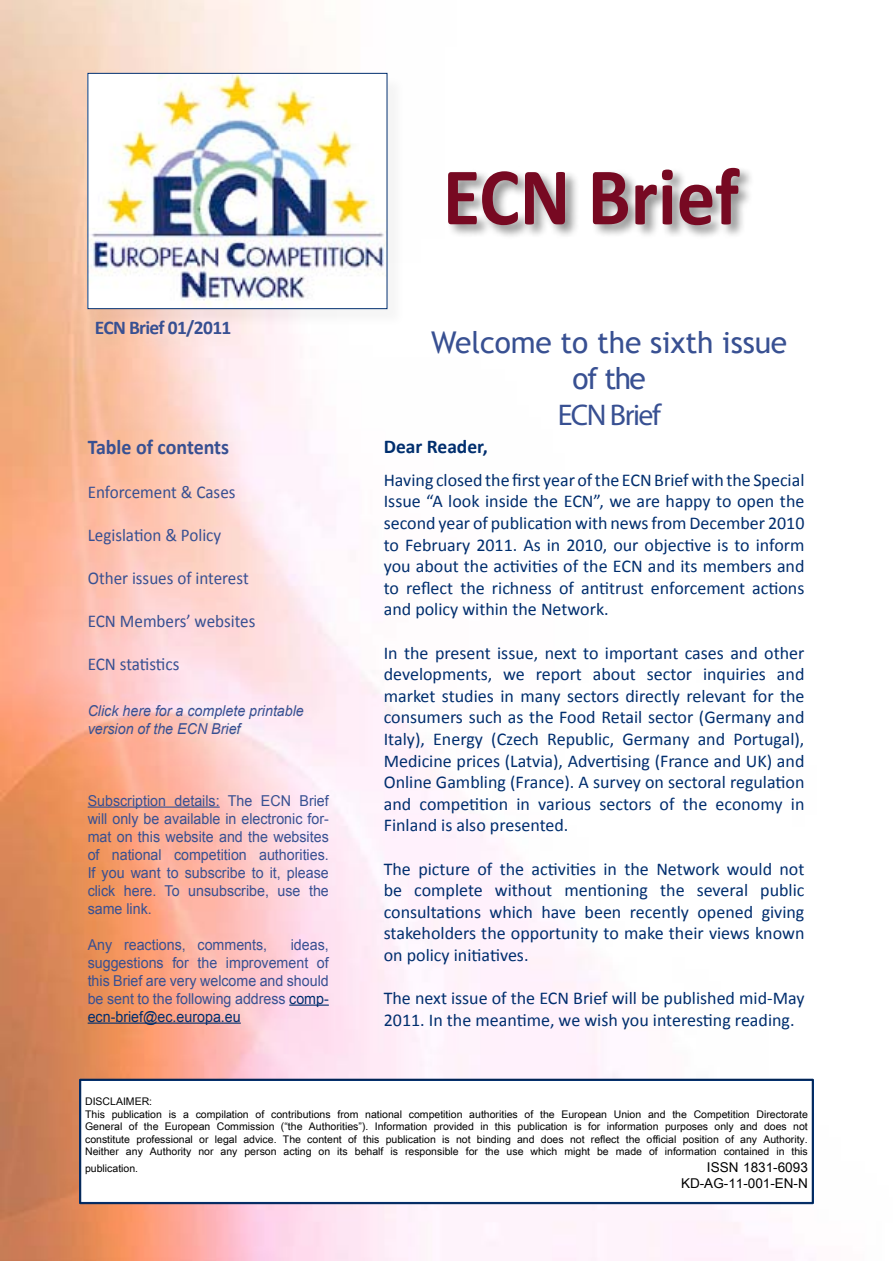
<style>
.page{position:relative;width:893px;height:1263px;background:#fff}
.page>*{position:absolute;margin:0;border:0;box-sizing:border-box;transform-origin:0 0}
.t1{font:700 82.5px "Calibri";color:#770922;scale:.93 1}
.t2{font:30px/36px "Trebuchet MS";letter-spacing:-.005em;color:#385092;text-align:center}
.t3{font:30px "Myriad Pro";letter-spacing:-.05em;color:#385092}
.t4{font:700 21px "Calibri";color:#385092;scale:.95 1}
.t5{font:700 19.5px "Calibri";letter-spacing:-.035em;color:#385092}
.t6{font:700 19.5px "Calibri";color:#002e6e}
.t7{font:18px/21.6px "Calibri";color:#002e6e;text-align:justify}
.t8{font:18px "Calibri";color:#385092;scale:.95 1}
.t9{font:15px/18px "Arial";color:#385092;text-align:justify;scale:.95 1}
.t10{font:italic 15px/18px "Arial";color:#385092;scale:.95 1}
.t11{font:13.5px/16.2px "Arial Unicode MS";color:#000;text-align:right}
.t12{font:10.5px/12.6px "Arial Unicode MS";color:#000}
.s1{color:#002e6e}
</style>
<div class="page">
<img style="left:0;top:0;width:814px;height:1261px">
<div style="left:90px;top:76px;width:315px;height:252px;background:#000;opacity:.04"></div>
<img style="left:90px;top:75px;width:295px;height:232px">
<div style="left:88px;top:73px;width:299px;height:236px;border:1px solid #002e6e"></div>
<hr style="left:88px;top:806px;width:132px;height:2px;background:#385092">
<hr style="left:289px;top:1004px;width:40px;height:2px;background:#002e6e">
<hr style="left:88px;top:1022px;width:153px;height:2px;background:#002e6e">
<div style="left:447px;top:166px;width:307px;height:74px;background:#000;opacity:.43"></div>
<div style="left:99px;top:323px;width:150px;height:32px;background:#000;opacity:.02"></div>
<svg style="left:79px;top:1079px;width:735px;height:125px"></svg>
<div style="left:81px;top:1080px;width:731px;height:122px;border:1px solid #002e6e"></div>
<p class="t5" style="left:95px;top:315px;width:138px">ECN Brief 01/2011</p>
<p class="t4" style="left:88px;top:434px;width:150px">Table of contents</p>
<p class="t8" style="left:88px;top:480px;width:157px">Enforcement &amp; Cases</p>
<p class="t8" style="left:88px;top:524px;width:142px">Legislation &amp; Policy</p>
<p class="t8" style="left:88px;top:567px;width:171px">Other issues of interest</p>
<p class="t8" style="left:88px;top:610px;width:178px">ECN Members’ websites</p>
<p class="t8" style="left:88px;top:653px;width:98px">ECN statistics</p>
<p class="t10" style="left:88px;top:701px;width:229px">Click here for a complete printable version of the ECN Brief</p>
<p class="t9" style="left:88px;top:791px;width:255px">Subscription details: The ECN Brief will only be available in electronic for&shy;mat on this website and the websites of national competition authorities.<br>If you want to subscribe to it, please click here. To unsubscribe, use the same link.</p>
<p class="t9" style="left:88px;top:935px;width:190px">Any reactions, comments,</p>
<p class="t9" style="left:88px;top:935px;width:255px;text-indent:203px">ideas, suggestions for the improvement of this Brief are very welcome and should be sent to the following address <span class="s1">comp&shy;ecn-brief@ec.europa.eu</span></p>
<h1 class="t1" style="left:443px;top:146px;width:320px">ECN Brief</h1>
<h2 class="t2" style="left:431px;top:325px;width:358px">Welcome to the sixth issue of the</h2>
<h2 class="t3" style="left:558px;top:396px;width:105px">ECN Brief</h2>
<p class="t6" style="left:384px;top:435px;width:106px">Dear Reader,</p>
<p class="t7" style="left:384px;top:468px;width:422px">Having closed the first year of the ECN Brief with the Special Issue “A look inside the ECN”, we are happy to open the second year of publication with news from December 2010 to February 2011. As in 2010, our objective is to inform you about the activities of the ECN and its members and to reflect the richness of antitrust enforcement actions and policy within the Network.</p>
<p class="t7" style="left:384px;top:641px;width:422px">In the present issue, next to important cases and other developments, we report about sector inquiries and market studies in many sectors directly relevant for the consumers such as the Food Retail sector (Germany and Italy), Energy (Czech Republic, Germany and Portugal), Medicine prices (Latvia), Advertising (France and UK) and Online Gambling (France). A survey on sectoral regulation and competition in various sectors of the economy in Finland is also presented.</p>
<p class="t7" style="left:384px;top:857px;width:422px">The picture of the activities in the Network would not be complete without mentioning the several public consultations which have been recently opened giving stakeholders the opportunity to make their views known on policy initiatives.</p>
<p class="t7" style="left:384px;top:986px;width:422px">The next issue of the ECN Brief will be published mid-May<br>2011. In the meantime, we wish you interesting reading.</p>
<p class="t12" style="left:85px;top:1095px;width:724px">DISCLAIMER:<br>This publication is a compilation of contributions from national competition authorities of the European Union and the Competition Directorate General of the European Commission (“the Authorities”). Information provided in this publication is for information purposes only and does not constitute professional or legal advice. The content of this publication is not binding and does not reflect the official position of any Authority.<br>Neither any Authority nor any person acting on its behalf is responsible for the use which might be made of information contained in this</p>
<p class="t12" style="left:85px;top:1161px;width:55px">publication.</p>
<p class="t11" style="left:681px;top:1158px;width:128px">ISSN 1831-6093<br>KD-AG-11-001-EN-N</p>
</div>
